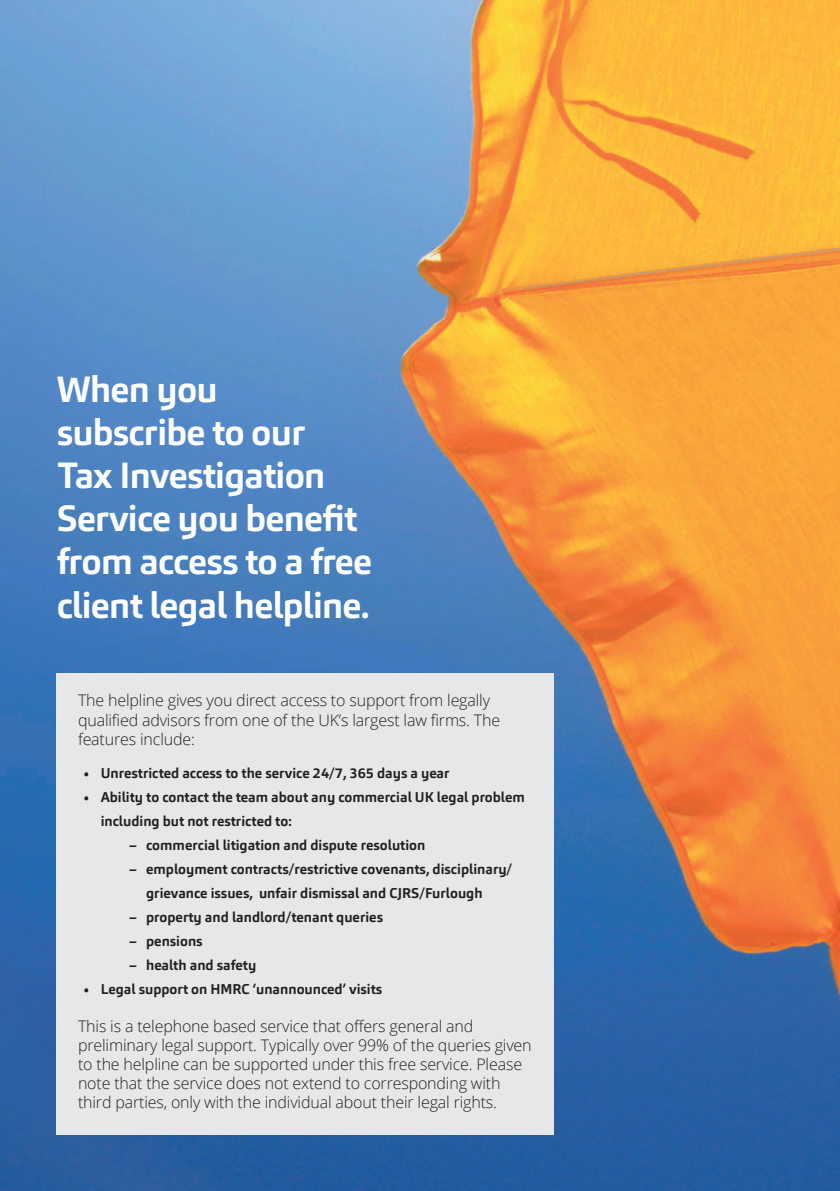
<style>
.page{position:relative;width:840px;height:1191px;background:#fff}
.page>*{position:absolute;margin:0;border:0;box-sizing:border-box;transform-origin:0 0}
.t1{font:700 36px/43.2px "Carnac";letter-spacing:-.02em;color:#fff}
.t2{font:300 16px/19.2px "Open Sans";letter-spacing:-.01em;color:#231f20}
.t3{font:700 14px/24px "Carnac";color:#231f20}
</style>
<div class="page">
<img style="left:0;top:0;width:839px;height:1191px">
<div style="left:57px;top:673px;width:496px;height:461px;background:#e6e7e9"></div>
<h1 class="t1" style="left:57px;top:367px;width:317px">When you subscribe to our<br>Tax Investigation<br>Service you benefit from access to a free client legal helpline.</h1>
<p class="t2" style="left:78px;top:690px;width:423px">The helpline gives you direct access to support from legally qualified advisors from one of the UK’s largest law firms. The features include:</p>
<p class="t3" style="left:84px;top:761px;width:367px">• Unrestricted access to the service 24/7, 365 days a year</p>
<p class="t3" style="left:101px;top:785px;width:425px;text-indent:-17px">• Ability to contact the team about any commercial UK legal problem including but not restricted to:</p>
<p class="t3" style="left:129px;top:833px;width:297px">– commercial litigation and dispute resolution</p>
<p class="t3" style="left:146px;top:857px;width:367px;text-indent:-17px">– employment contracts/restrictive covenants, disciplinary/ grievance issues, unfair dismissal and CJRS/Furlough</p>
<p class="t3" style="left:129px;top:905px;width:255px">– property and landlord/tenant queries</p>
<p class="t3" style="left:129px;top:929px;width:75px">– pensions</p>
<p class="t3" style="left:129px;top:953px;width:129px">– health and safety</p>
<p class="t3" style="left:84px;top:977px;width:300px">• Legal support on HMRC ‘unannounced’ visits</p>
<p class="t2" style="left:78px;top:1015px;width:455px">This is a telephone based service that offers general and preliminary legal support. Typically over 99% of the queries given to the helpline can be supported under this free service. Please note that the service does not extend to corresponding with third parties, only with the individual about their legal rights.</p>
</div>
